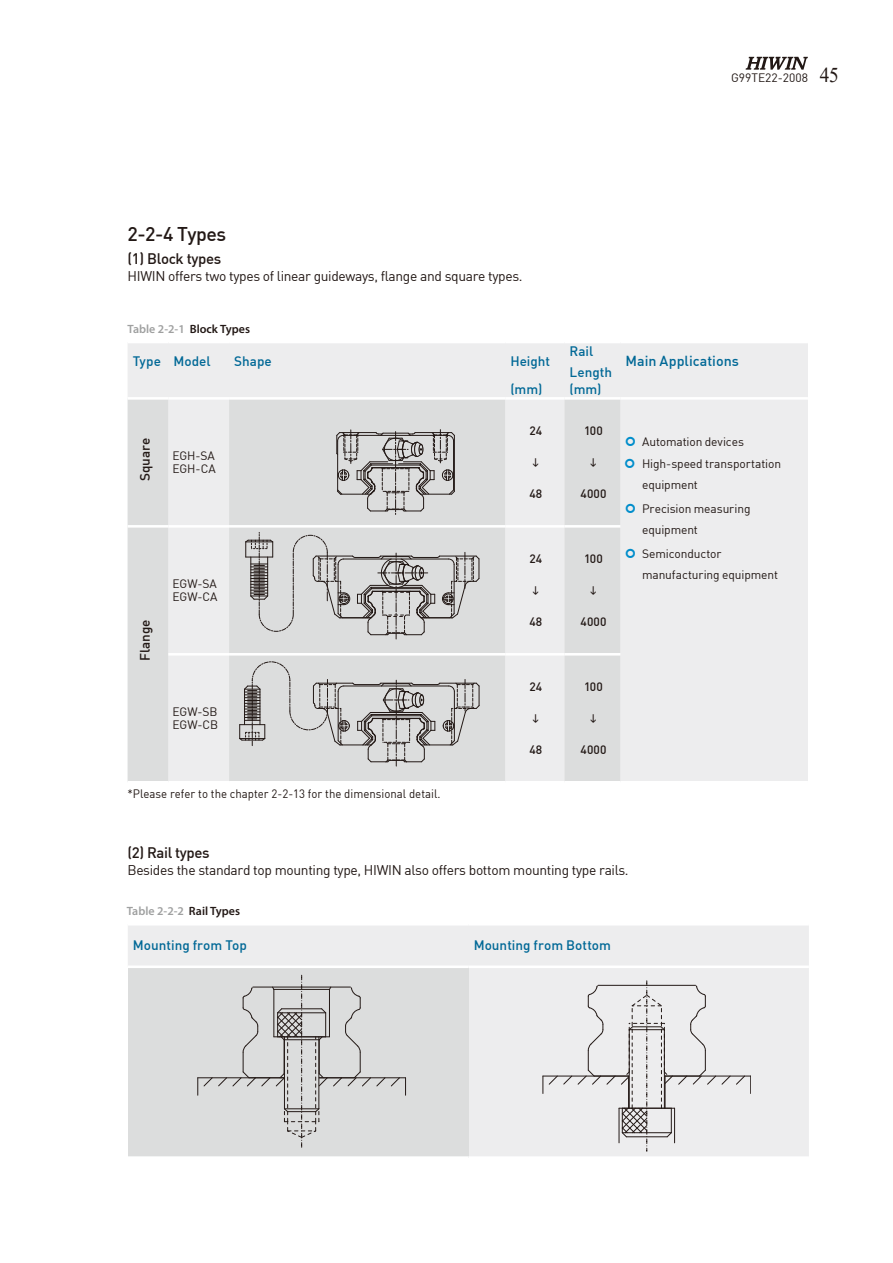
<style>
.page{position:relative;width:893px;height:1263px;background:#fff}
.page>*{position:absolute;margin:0;border:0;box-sizing:border-box;transform-origin:0 0}
.t1{font:500 19.5px "DIN";letter-spacing:-.025em;color:#221815}
.t2{font:500 15px "DIN";letter-spacing:-.025em;color:#221815}
.t3{font:500 14.25px "DIN";color:#006896}
.t4{font:13.8px "DIN";letter-spacing:-.025em;color:#221815}
.t5{font:500 13.5px/20.9px "DIN";color:#006896}
.t6{font:500 13.5px "DIN";letter-spacing:-.015em;color:#221815}
.t7{font:12px/13.5px "DIN";letter-spacing:-.005em;color:#221815}
.t8{font:12px "DIN";letter-spacing:-.005em;color:#221815;scale:.95 1}
.t9{font:600 12px "Myriad Pro";color:#9fa0a0}
.t10{font:500 12px "DIN";letter-spacing:.01em;color:#221815}
.s1{color:#221815}
.s2{font-family:"Times New Roman";font-size:21px}
</style>
<div class="page">
<div style="left:128px;top:343px;width:680px;height:438px;background:#ededee"></div>
<svg style="left:128px;top:400px;width:492px;height:381px;background:#e2e2e3"></svg>
<hr style="left:128px;top:397px;width:40px;height:3px;background:#fff">
<hr style="left:168px;top:397px;width:61px;height:3px;background:#fff">
<hr style="left:229px;top:397px;width:276px;height:3px;background:#fff">
<hr style="left:505px;top:397px;width:59px;height:3px;background:#fff">
<hr style="left:564px;top:397px;width:56px;height:3px;background:#fff">
<hr style="left:620px;top:397px;width:188px;height:3px;background:#fff">
<hr style="left:128px;top:525px;width:40px;height:3px;background:#fff">
<hr style="left:168px;top:525px;width:61px;height:3px;background:#fff">
<hr style="left:229px;top:525px;width:276px;height:3px;background:#fff">
<hr style="left:505px;top:525px;width:59px;height:3px;background:#fff">
<hr style="left:564px;top:525px;width:56px;height:3px;background:#fff">
<hr style="left:168px;top:653px;width:61px;height:2px;background:#fff">
<hr style="left:229px;top:653px;width:276px;height:2px;background:#fff">
<hr style="left:505px;top:653px;width:59px;height:2px;background:#fff">
<hr style="left:564px;top:653px;width:56px;height:2px;background:#fff">
<div style="left:128px;top:925px;width:681px;height:231px;background:#ededee"></div>
<div style="left:128px;top:967px;width:341px;height:190px;background:#dcdddd"></div>
<hr style="left:128px;top:965px;width:341px;height:3px;background:#fff">
<hr style="left:469px;top:965px;width:340px;height:3px;background:#fff">
<hr style="left:128px;top:1156px;width:341px;height:3px;background:#fff">
<svg style="left:336px;top:430px;width:119px;height:84px;background:#b7b6b5"></svg>
<svg style="left:245px;top:532px;width:235px;height:107px;background:#c5c5c4"></svg>
<svg style="left:239px;top:661px;width:241px;height:105px;background:#c6c6c5"></svg>
<svg style="left:198px;top:975px;width:208px;height:173px"></svg>
<svg style="left:543px;top:981px;width:208px;height:170px;background:#e2e1e2"></svg>
<svg style="left:746px;top:57px;width:62px;height:13px"></svg>
<svg style="left:533px;top:458px;width:5px;height:9px"></svg>
<svg style="left:591px;top:458px;width:5px;height:9px"></svg>
<svg style="left:626px;top:436px;width:9px;height:10px"></svg>
<svg style="left:625px;top:459px;width:9px;height:9px"></svg>
<svg style="left:626px;top:503px;width:9px;height:10px"></svg>
<svg style="left:626px;top:548px;width:9px;height:10px"></svg>
<svg style="left:533px;top:586px;width:5px;height:9px"></svg>
<svg style="left:591px;top:586px;width:5px;height:9px"></svg>
<svg style="left:533px;top:714px;width:5px;height:9px"></svg>
<svg style="left:591px;top:714px;width:5px;height:9px"></svg>
<h1 class="t1" style="left:128px;top:225px;width:100px">2-2-4 Types</h1>
<p class="t2" style="left:128px;top:252px;width:95px">(1) Block types</p>
<p class="t4" style="left:128px;top:270px;width:397px">HIWIN offers two types of linear guideways, flange and square types.</p>
<p class="t9" style="left:128px;top:324px;width:124px">Table 2-2-1 <span class="s1">Block Types</span></p>
<p class="t7" style="left:731px;top:71px;width:109px">G99TE22-2008 <span class="s2">45</span></p>
<p class="t5" style="left:133px;top:352px;width:80px">Type Model</p>
<p class="t5" style="left:234px;top:352px;width:39px">Shape</p>
<p class="t5" style="left:510px;top:352px;width:41px">Height</p>
<p class="t5" style="left:569px;top:341px;width:44px">Rail<br>Length</p>
<p class="t3" style="left:626px;top:355px;width:115px">Main Applications</p>
<p class="t5" style="left:510px;top:380px;width:93px">(mm) (mm)</p>
<p class="t6" style="left:139px;top:481px;width:44px;rotate:-90deg">Square</p>
<p class="t7" style="left:173px;top:450px;width:45px">EGH-SA<br>EGH-CA</p>
<p class="t6" style="left:139px;top:661px;width:43px;rotate:-90deg">Flange</p>
<p class="t7" style="left:173px;top:578px;width:47px">EGW-SA<br>EGW-CA</p>
<p class="t7" style="left:173px;top:705px;width:47px">EGW-SB<br>EGW-CB</p>
<p class="t8" style="left:128px;top:788px;width:331px">*Please refer to the chapter 2-2-13 for the dimensional detail.</p>
<p class="t10" style="left:529px;top:426px;width:14px">24</p>
<p class="t10" style="left:584px;top:426px;width:20px">100</p>
<p class="t10" style="left:529px;top:488px;width:15px">48</p>
<p class="t10" style="left:529px;top:553px;width:14px">24</p>
<p class="t10" style="left:580px;top:488px;width:28px">4000</p>
<p class="t10" style="left:584px;top:553px;width:20px">100</p>
<p class="t7" style="left:642px;top:431px;width:141px;line-height:22.4px">Automation devices<br>High-speed transportation</p>
<p class="t7" style="left:642px;top:474px;width:110px;line-height:23.9px">equipment<br>Precision measuring</p>
<p class="t7" style="left:642px;top:518px;width:81px;line-height:23.9px">equipment<br>Semiconductor</p>
<p class="t7" style="left:642px;top:568px;width:137px">manufacturing equipment</p>
<p class="t10" style="left:529px;top:616px;width:15px">48</p>
<p class="t10" style="left:580px;top:616px;width:28px">4000</p>
<p class="t10" style="left:529px;top:681px;width:14px">24</p>
<p class="t10" style="left:584px;top:681px;width:20px">100</p>
<p class="t10" style="left:529px;top:744px;width:15px">48</p>
<p class="t10" style="left:580px;top:744px;width:28px">4000</p>
<p class="t2" style="left:127px;top:846px;width:84px">(2) Rail types</p>
<p class="t4" style="left:127px;top:864px;width:503px">Besides the standard top mounting type, HIWIN also offers bottom mounting type rails.</p>
<p class="t9" style="left:127px;top:907px;width:115px">Table 2-2-2 <span class="s1">Rail Types</span></p>
<p class="t5" style="left:133px;top:936px;width:115px">Mounting from Top</p>
<p class="t5" style="left:474px;top:936px;width:139px">Mounting from Bottom</p>
</div>
